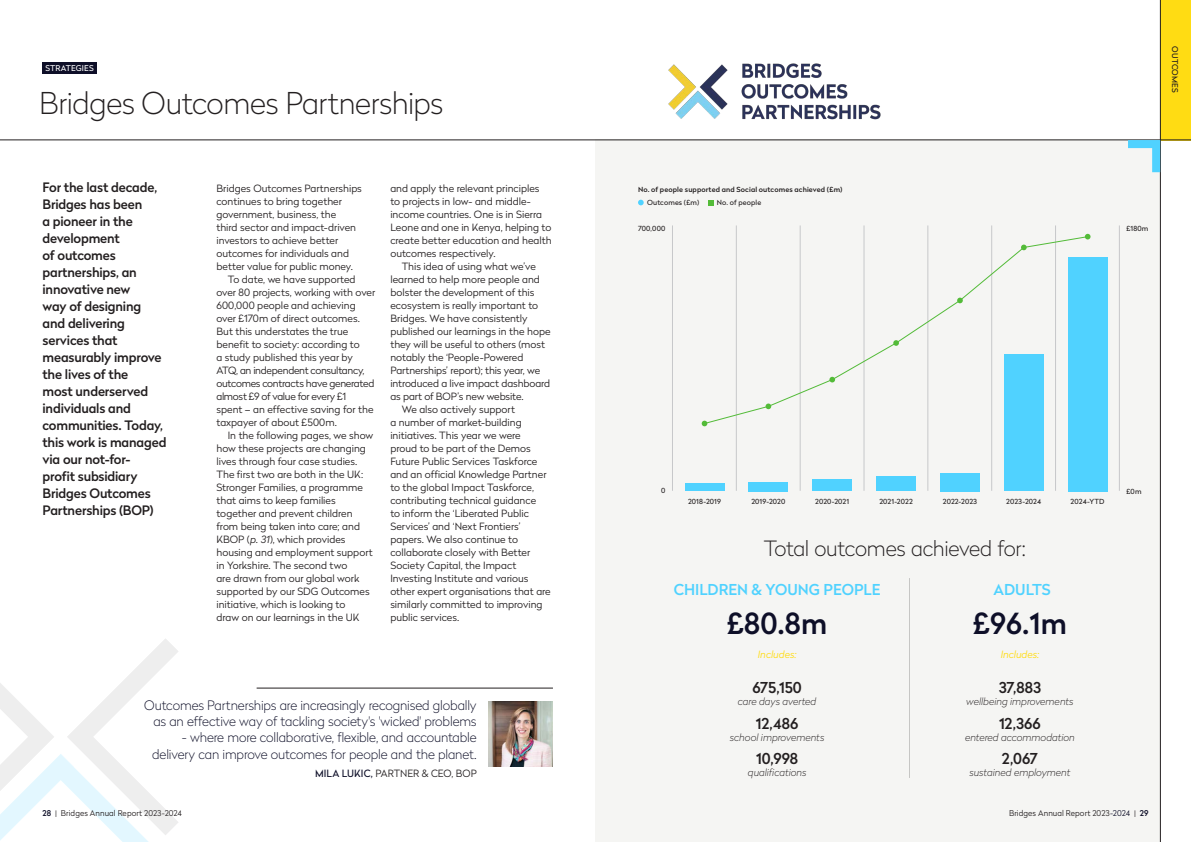
<style>
.page{position:relative;width:1191px;height:842px;background:#fff}
.page>*{position:absolute;margin:0;border:0;box-sizing:border-box;transform-origin:0 0}
.BODY_-_COPY{font:100 30px "Radikal";letter-spacing:-.015em;color:#231f20}
.t1{font:500 29px "Radikal";color:#0e0f28}
.BODY_-_COPY-2{font:100 21px "Radikal";letter-spacing:-.015em;color:#231f20}
.BODY_-_COPY-3{font:500 15px "Radikal";color:#231f20}
.t2{font:500 15px "Radikal";color:#50d2ff}
.Blue_Subtitle_20pt{font:500 13px/17px "Radikal";letter-spacing:-.015em;color:#231f20}
.BODY_-_COPY-4{font:100 13px/16px "Radikal";letter-spacing:-.01em;color:#0e0f28;text-align:right}
.BODY_-_COPY-5{font:300 10px/13px "Radikal";color:#231f20}
.BODY_-_COPY-6{font:italic 100 10px "Radikal";color:#231f20}
.Blue_Subtitle_12pt{font:300 10px "Radikal";color:#231f20}
.BODY_-_COPY-7{font:italic 300 10px "Radikal";color:#ffdc13}
.t3{font:300 8px "Radikal";letter-spacing:.01em;color:#231f20}
.BODY_-_COPY-8{font:8px "Radikal";letter-spacing:.015em;color:#fff}
.BODY_-_COPY-9{font:8px "Radikal";letter-spacing:.015em;color:#231f20}
.BODY_-_COPY-10{font:7px "Radikal";letter-spacing:.02em;color:#231f20}
.BODY_-_COPY-11{font:500 7px "Radikal";letter-spacing:.02em;color:#231f20}
.s1{font-style:italic}
.s2{font-weight:400;color:#0e0f28}
.s3{font-weight:500;color:#0e0f28}
.s4{color:#0e0f28}
</style>
<div class="page">
<div style="left:595px;top:140px;width:565px;height:702px;background:#f5f5f3"></div>
<div style="left:1160px;top:0;width:31px;height:140px;background:#ffdc13"></div>
<hr style="left:1160px;top:0;width:1px;height:842px;background:#231f20">
<hr style="left:0;top:140px;width:1191px;height:1px;background:#231f20">
<div style="left:43px;top:62px;width:54px;height:12px;background:#0e0f28"></div>
<svg style="left:0;top:639px;width:178px;height:203px"></svg>
<svg style="left:1128px;top:140px;width:32px;height:32px"></svg>
<img style="left:668px;top:63px;width:213px;height:56px">
<hr style="left:909px;top:578px;width:1px;height:200px;background:#231f20">
<img style="left:488px;top:701px;width:65px;height:65px">
<hr style="left:257px;top:688px;width:296px;height:1px;background:#231f20">
<hr style="left:672px;top:225px;width:1px;height:266px;background:#c7c8ca">
<hr style="left:1119px;top:225px;width:1px;height:266px;background:#c7c8ca">
<hr style="left:1055px;top:225px;width:1px;height:266px;background:#c7c8ca">
<hr style="left:991px;top:225px;width:1px;height:266px;background:#c7c8ca">
<hr style="left:927px;top:225px;width:1px;height:266px;background:#c7c8ca">
<hr style="left:863px;top:225px;width:1px;height:266px;background:#c7c8ca">
<hr style="left:800px;top:225px;width:1px;height:266px;background:#c7c8ca">
<hr style="left:736px;top:225px;width:1px;height:266px;background:#c7c8ca">
<div style="left:684px;top:483px;width:40px;height:8px;background:#50d2ff"></div>
<div style="left:1067px;top:257px;width:40px;height:234px;background:#50d2ff"></div>
<div style="left:748px;top:482px;width:40px;height:9px;background:#50d2ff"></div>
<div style="left:812px;top:479px;width:40px;height:12px;background:#50d2ff"></div>
<div style="left:876px;top:476px;width:40px;height:15px;background:#50d2ff"></div>
<div style="left:940px;top:473px;width:39px;height:18px;background:#50d2ff"></div>
<div style="left:1004px;top:355px;width:39px;height:136px;background:#50d2ff"></div>
<svg style="left:701px;top:421px;width:6px;height:5px"></svg>
<svg style="left:1085px;top:234px;width:5px;height:5px"></svg>
<svg style="left:703px;top:235px;width:385px;height:190px"></svg>
<svg style="left:638px;top:200px;width:5px;height:5px"></svg>
<svg style="left:708px;top:200px;width:5px;height:5px"></svg>
<p class="BODY_-_COPY-8" style="left:45px;top:63px;width:50px">STRATEGIES</p>
<p class="BODY_-_COPY" style="left:39px;top:82px;width:406px">Bridges Outcomes Partnerships</p>
<p class="BODY_-_COPY-9" style="left:1180px;top:46px;width:48px;rotate:90deg">OUTCOMES</p>
<p class="Blue_Subtitle_20pt" style="left:43px;top:178px;width:125px">For the last decade,<br>Bridges has been<br>a pioneer in the development<br>of outcomes partnerships, an innovative new<br>way of designing and delivering services that measurably improve the lives of the<br>most underserved individuals and communities. Today, this work is managed via our not-for-<br>profit subsidiary<br>Bridges Outcomes<br>Partnerships (BOP)</p>
<p class="BODY_-_COPY-5" style="left:216px;top:181px;width:147px">Bridges Outcomes Partnerships continues to bring together government, business, the<br>third sector and impact-driven investors to achieve better outcomes for individuals and better value for public money.</p>
<p class="BODY_-_COPY-5" style="left:216px;top:272px;width:160px;text-indent:11px">To date, we have supported over 80 projects, working with over<br>600,000 people and achieving over £170m of direct outcomes.<br>But this understates the true benefit to society: according to<br>a study published this year by<br>ATQ, an independent consultancy, outcomes contracts have generated almost £9 of value for every £1<br>spent – an effective saving for the taxpayer of about £500m.</p>
<p class="BODY_-_COPY-5" style="left:216px;top:428px;width:158px;text-indent:11px">In the following pages, we show how these projects are changing lives through four case studies.<br>The first two are both in the UK:<br>Stronger Families, a programme that aims to keep families together and prevent children from being taken into care; and<br>KBOP (<span class="s1">p. 31</span>), which provides housing and employment support in Yorkshire. The second two<br>are drawn from our global work supported by our SDG Outcomes initiative, which is looking to<br>draw on our learnings in the UK</p>
<p class="BODY_-_COPY-5" style="left:390px;top:181px;width:163px">and apply the relevant principles to projects in low- and middle&shy;income countries. One is in Sierra<br>Leone and one in Kenya, helping to create better education and health outcomes respectively.</p>
<p class="BODY_-_COPY-5" style="left:390px;top:259px;width:162px;text-indent:11px">This idea of using what we’ve learned to help more people and bolster the development of this ecosystem is really important to<br>Bridges. We have consistently published our learnings in the hope they will be useful to others (most notably the ‘People-Powered<br>Partnerships’ report); this year, we introduced a live impact dashboard as part of BOP’s new website.</p>
<p class="BODY_-_COPY-5" style="left:390px;top:402px;width:162px;text-indent:11px">We also actively support<br>a number of market-building initiatives. This year we were<br>proud to be part of the Demos<br>Future Public Services Taskforce and an official Knowledge Partner to the global Impact Taskforce, contributing technical guidance<br>to inform the ‘Liberated Public<br>Services’ and ‘Next Frontiers’ papers. We also continue to collaborate closely with Better<br>Society Capital, the Impact<br>Investing Institute and various other expert organisations that are similarly committed to improving public services.</p>
<p class="BODY_-_COPY-4" style="left:144px;top:697px;width:334px">Outcomes Partnerships are increasingly recognised globally as an effective way of tackling society's 'wicked' problems</p>
<p class="BODY_-_COPY-4" style="left:152px;top:729px;width:326px">- where more collaborative, flexible, and accountable delivery can improve outcomes for people and the planet.</p>
<p class="Blue_Subtitle_12pt" style="left:315px;top:766px;width:163px"><span class="s2">MILA LUKIC,</span> PARTNER &amp; CEO, BOP</p>
<p class="BODY_-_COPY-11" style="left:638px;top:185px;width:206px">No. of people supported and Social outcomes achieved (£m)</p>
<p class="BODY_-_COPY-10" style="left:647px;top:198px;width:54px">Outcomes (£m)</p>
<p class="BODY_-_COPY-10" style="left:717px;top:198px;width:46px">No. of people</p>
<p class="BODY_-_COPY-10" style="left:638px;top:223px;width:29px">700,000</p>
<p class="BODY_-_COPY-10" style="left:1126px;top:223px;width:24px">£180m</p>
<p class="BODY_-_COPY-10" style="left:661px;top:485px;width:6px">0</p>
<p class="BODY_-_COPY-10" style="left:688px;top:496px;width:34px">2018-2019</p>
<p class="BODY_-_COPY-10" style="left:751px;top:496px;width:35px">2019-2020</p>
<p class="BODY_-_COPY-10" style="left:815px;top:496px;width:36px">2020-2021</p>
<p class="BODY_-_COPY-10" style="left:879px;top:496px;width:35px">2021-2022</p>
<p class="BODY_-_COPY-10" style="left:942px;top:496px;width:36px">2022-2023</p>
<p class="BODY_-_COPY-10" style="left:1006px;top:496px;width:36px">2023-2024</p>
<p class="BODY_-_COPY-10" style="left:1070px;top:496px;width:35px">2024-YTD</p>
<p class="BODY_-_COPY-2" style="left:763px;top:534px;width:263px">Total outcomes achieved for:</p>
<p class="t2" style="left:674px;top:579px;width:208px">CHILDREN &amp; YOUNG PEOPLE</p>
<p class="t2" style="left:993px;top:579px;width:59px">ADULTS</p>
<p class="t1" style="left:727px;top:603px;width:101px">£80.8m</p>
<p class="t1" style="left:973px;top:603px;width:95px">£96.1m</p>
<p class="BODY_-_COPY-7" style="left:758px;top:647px;width:40px">Includes:</p>
<p class="BODY_-_COPY-7" style="left:1000px;top:647px;width:40px">Includes:</p>
<p class="BODY_-_COPY-3" style="left:752px;top:677px;width:51px">675,150</p>
<p class="BODY_-_COPY-6" style="left:738px;top:694px;width:80px">care days averted</p>
<p class="BODY_-_COPY-3" style="left:756px;top:712px;width:44px">12,486</p>
<p class="BODY_-_COPY-6" style="left:730px;top:730px;width:96px">school improvements</p>
<p class="BODY_-_COPY-3" style="left:756px;top:748px;width:44px">10,998</p>
<p class="BODY_-_COPY-6" style="left:748px;top:766px;width:60px">qualifications</p>
<p class="BODY_-_COPY-3" style="left:998px;top:677px;width:44px">37,883</p>
<p class="BODY_-_COPY-6" style="left:966px;top:694px;width:109px">wellbeing improvements</p>
<p class="BODY_-_COPY-3" style="left:999px;top:712px;width:43px">12,366</p>
<p class="BODY_-_COPY-6" style="left:965px;top:730px;width:111px">entered accommodation</p>
<p class="BODY_-_COPY-3" style="left:1002px;top:748px;width:38px">2,067</p>
<p class="BODY_-_COPY-6" style="left:969px;top:766px;width:102px">sustained employment</p>
<p class="BODY_-_COPY-10" style="left:1126px;top:486px;width:17px">£0m</p>
<p class="t3" style="left:43px;top:808px;width:141px"><span class="s3">28</span> | Bridges Annual Report 2023-2024</p>
<p class="t3" style="left:1009px;top:808px;width:141px">Bridges Annual Report 2023<span class="s4">-2024</span> | <span class="s3">29</span></p>
</div>
